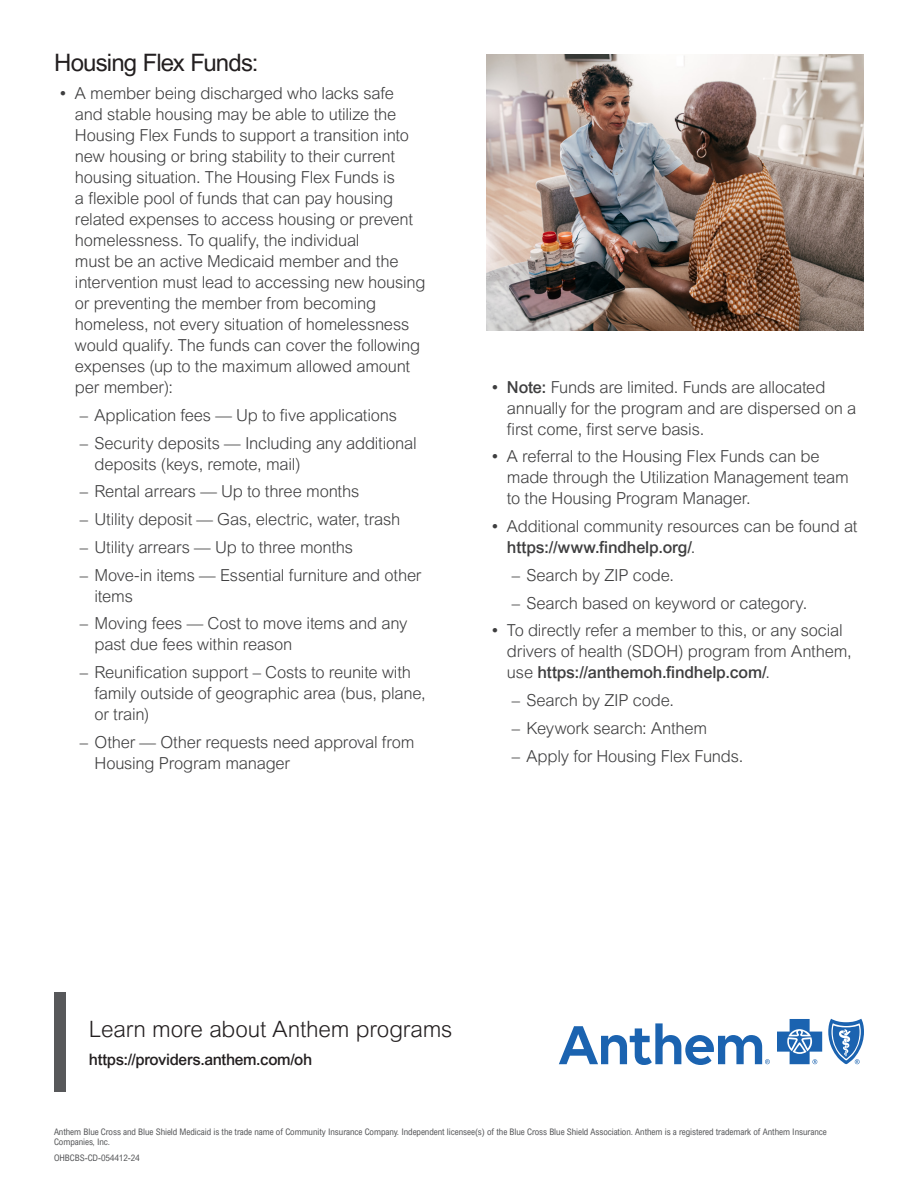
<style>
.page{position:relative;width:918px;height:1188px;background:#fff}
.page>*{position:absolute;margin:0;border:0;box-sizing:border-box;transform-origin:0 0}
.PR_Section_Headline{font:24px "Arial MT Pro";letter-spacing:-.035em;color:#231f20}
.PR_CTA_Larger{font:300 22.5px "Arial MT Pro";letter-spacing:-.005em;color:#231f20}
.t1{font:300 16.5px/21px "Arial MT Pro";letter-spacing:-.01em;color:#3e3e3f}
.PR_CTA_Small_Bold{font:500 15.75px "Arial MT Pro";letter-spacing:-.02em;color:#231f20}
.PR_Disclosure{font:condensed 9px/10.5px "Arial MT Pro";letter-spacing:-.005em;color:#57585a}
.s1{font-weight:500}
</style>
<div class="page">
<div style="left:54px;top:993px;width:12px;height:99px;background:#57585a"></div>
<svg style="left:559px;top:1019px;width:305px;height:46px"></svg>
<img style="left:486px;top:54px;width:378px;height:276px">
<p class="PR_Section_Headline" style="left:54px;top:49px;width:206px">Housing Flex Funds:</p>
<p class="t1" style="left:75px;top:84px;width:352px;text-indent:-15px"><span class="s1">•</span> A member being discharged who lacks safe and stable housing may be able to utilize the Housing Flex Funds to support a transition into new housing or bring stability to their current housing situation. The Housing Flex Funds is<br>a flexible pool of funds that can pay housing related expenses to access housing or prevent homelessness. To qualify, the individual<br>must be an active Medicaid member and the intervention must lead to accessing new housing or preventing the member from becoming homeless, not every situation of homelessness would qualify. The funds can cover the following expenses (up to the maximum allowed amount per member):</p>
<p class="t1" style="left:80px;top:405px;width:319px">– Application fees — Up to five applications</p>
<p class="t1" style="left:94px;top:433px;width:324px;text-indent:-15px">– Security deposits — Including any additional deposits (keys, remote, mail)</p>
<p class="t1" style="left:80px;top:482px;width:281px">– Rental arrears — Up to three months</p>
<p class="t1" style="left:80px;top:510px;width:322px">– Utility deposit — Gas, electric, water, trash</p>
<p class="t1" style="left:80px;top:537px;width:275px">– Utility arrears — Up to three months</p>
<p class="t1" style="left:94px;top:565px;width:328px;text-indent:-15px">– Move-in items — Essential furniture and other items</p>
<p class="t1" style="left:94px;top:614px;width:314px;text-indent:-15px">– Moving fees — Cost to move items and any past due fees within reason</p>
<p class="t1" style="left:94px;top:663px;width:333px;text-indent:-15px">– Reunification support – Costs to reunite with family outside of geographic area (bus, plane, or train)</p>
<p class="t1" style="left:94px;top:732px;width:322px;text-indent:-15px">– Other — Other requests need approval from<br>Housing Program manager</p>
<p class="t1" style="left:507px;top:377px;width:351px;text-indent:-15px"><span class="s1">• Note:</span> Funds are limited. Funds are allocated annually for the program and are dispersed on a first come, first serve basis.</p>
<p class="t1" style="left:507px;top:447px;width:343px;text-indent:-15px"><span class="s1">•</span> A referral to the Housing Flex Funds can be made through the Utilization Management team to the Housing Program Manager.</p>
<p class="t1" style="left:507px;top:517px;width:352px;text-indent:-15px"><span class="s1">•</span> Additional community resources can be found at <span class="s1">https://www.findhelp.org/</span>.</p>
<p class="t1" style="left:512px;top:565px;width:164px">– Search by ZIP code.</p>
<p class="t1" style="left:512px;top:593px;width:297px">– Search based on keyword or category.</p>
<p class="t1" style="left:507px;top:621px;width:346px;text-indent:-15px"><span class="s1">•</span> To directly refer a member to this, or any social drivers of health (SDOH) program from Anthem, use <span class="s1">https://anthemoh.findhelp.com/</span>.</p>
<p class="t1" style="left:512px;top:691px;width:164px">– Search by ZIP code.</p>
<p class="t1" style="left:512px;top:718px;width:197px">– Keywork search: Anthem</p>
<p class="t1" style="left:512px;top:746px;width:233px">– Apply for Housing Flex Funds.</p>
<p class="PR_CTA_Larger" style="left:89px;top:1016px;width:365px">Learn more about Anthem programs</p>
<p class="PR_CTA_Small_Bold" style="left:89px;top:1050px;width:225px">https://providers.anthem.com/oh</p>
<p class="PR_Disclosure" style="left:54px;top:1126px;width:774px">Anthem Blue Cross and Blue Shield Medicaid is the trade name of Community Insurance Company. Independent licensee(s) of the Blue Cross Blue Shield Association. Anthem is a registered trademark of Anthem Insurance<br>Companies, Inc.</p>
<p class="PR_Disclosure" style="left:54px;top:1153px;width:87px">OHBCBS-CD-054412-24</p>
</div>
